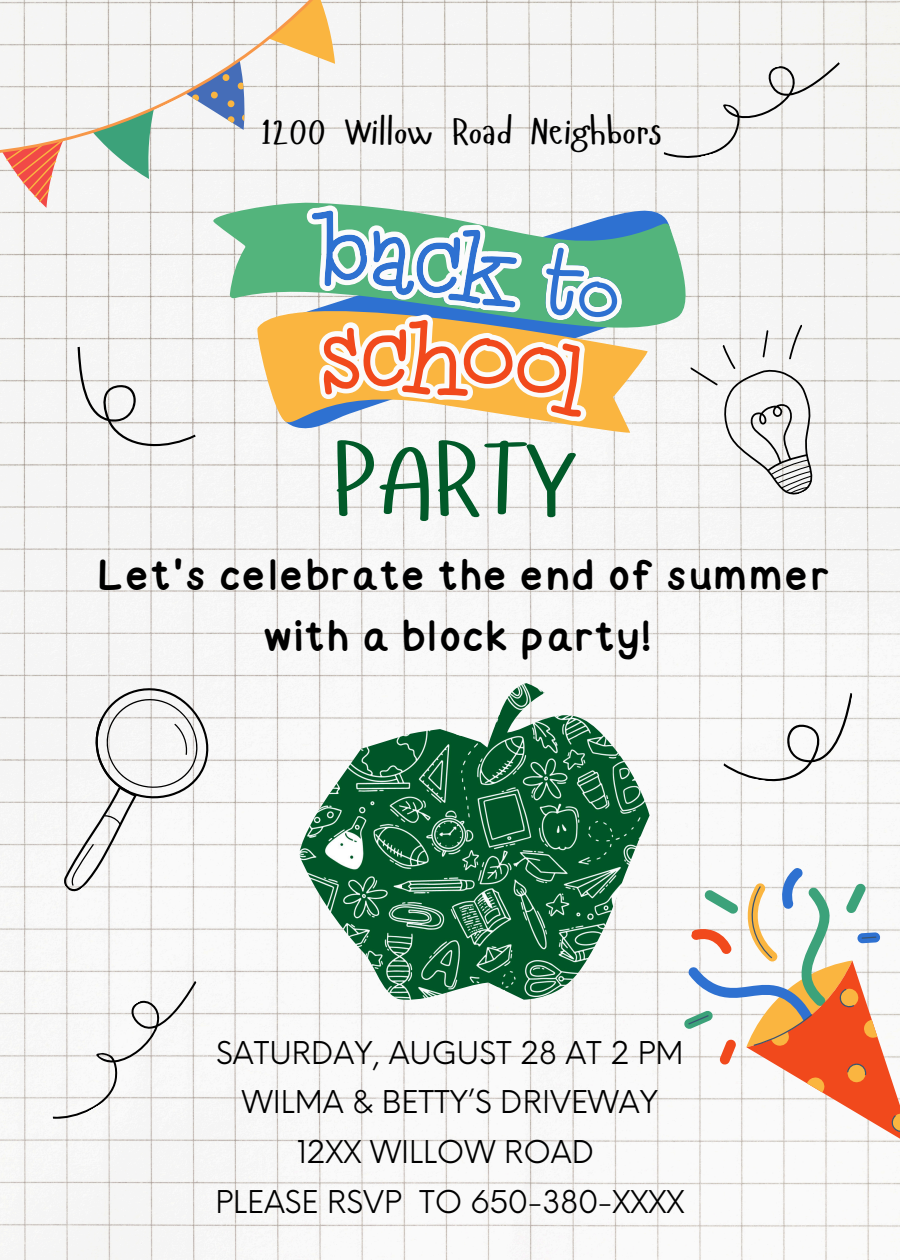
<style>
.page{position:relative;width:900px;height:1260px;background:#fff}
.page>*{position:absolute;margin:0;border:0;box-sizing:border-box;transform-origin:0 0}
.t1{font:103px "Hangyaboly";color:#015a29}
.t2{font:700 45px/62px "milktea";color:#000;text-align:center}
.t3{font:36.5px "Hangyaboly";color:#000}
.t4{font:30.5px "Neue Einstellung";color:#000}
</style>
<div class="page">
<img style="left:0;top:0;width:900px;height:1260px">
<img style="left:299px;top:683px;width:351px;height:317px">
<svg style="left:256px;top:209px;width:431px;height:223px;fill:#f6f6f6"></svg>
<svg style="left:257px;top:328px;width:391px;height:105px"></svg>
<svg style="left:307px;top:328px;width:315px;height:93px;fill:#fab540"></svg>
<svg style="left:213px;top:203px;width:473px;height:125px"></svg>
<svg style="left:324px;top:320px;width:257px;height:97px"></svg>
<svg style="left:682px;top:853px;width:207px;height:25px"></svg>
<svg style="left:663px;top:926px;width:237px;height:221px"></svg>
<svg style="left:676px;top:878px;width:224px;height:255px"></svg>
<svg style="left:0;top:0;width:433px;height:260px;fill:#f5f5f5"></svg>
<svg style="left:0;top:0;width:427px;height:224px;fill:#f5f5f5"></svg>
<svg style="left:690px;top:324px;width:152px;height:186px"></svg>
<svg style="left:39px;top:659px;width:193px;height:237px"></svg>
<svg style="left:78px;top:347px;width:118px;height:99px"></svg>
<svg style="left:722px;top:676px;width:131px;height:116px"></svg>
<svg style="left:650px;top:52px;width:204px;height:114px"></svg>
<svg style="left:24px;top:971px;width:201px;height:158px"></svg>
<p class="t3" style="left:260px;top:109px;width:403px">1200 Willow Road Neighbors</p>
<h3 class="t1" style="left:334px;top:412px;width:242px">PARTY</h3>
<p class="t2" style="left:97px;top:537px;width:735px">Let's celebrate the end of summer with a block party!</p>
<p class="t4" style="left:216px;top:1025px;width:469px">SATURDAY, AUGUST 28 AT 2 PM</p>
<p class="t4" style="left:242px;top:1075px;width:418px">WILMA &amp; BETTY’S DRIVEWAY</p>
<h1 class="t4" style="left:297px;top:1125px;width:299px">12XX WILLOW ROAD</h1>
<h2 class="t4" style="left:215px;top:1174px;width:470px">PLEASE RSVP TO 650-380-XXXX</h2>
</div>
